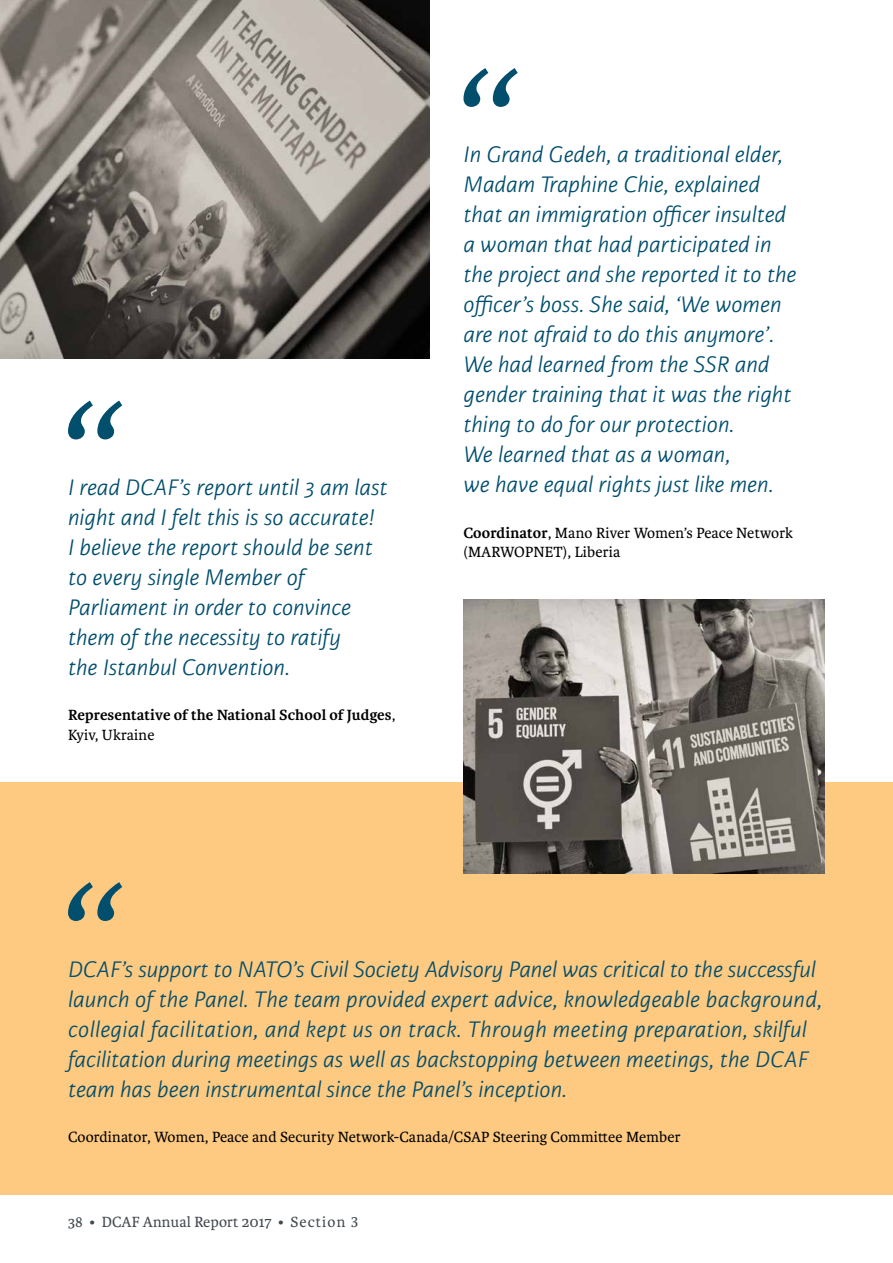
<style>
.page{position:relative;width:893px;height:1263px;background:#fff}
.page>*{position:absolute;margin:0;border:0;box-sizing:border-box;transform-origin:0 0}
.t1{font:italic 300 24px/30px "Karmina Sans";letter-spacing:.01em;color:#014e6d}
.t2{font:15.75px/19.5px "Karmina";letter-spacing:.01em;color:#000}
.t3{font:700 15.75px/19.5px "Karmina";letter-spacing:.01em;color:#000}
.t4{font:15.75px "Karmina";letter-spacing:.01em;color:#414950}
.s1{font-weight:400}
.s2{font-weight:700}
</style>
<div class="page">
<div style="left:0;top:782px;width:893px;height:412px;background:#fec980"></div>
<svg style="left:68px;top:882px;width:54px;height:39px"></svg>
<svg style="left:463px;top:68px;width:55px;height:39px"></svg>
<img style="left:0;top:0;width:429px;height:358px">
<img style="left:463px;top:599px;width:362px;height:274px">
<svg style="left:68px;top:401px;width:54px;height:38px"></svg>
<p class="t1" style="left:68px;top:473px;width:321px">I read DCAF’s report until 3 am last night and I felt this is so accurate!<br>I believe the report should be sent to every single Member of<br>Parliament in order to convince them of the necessity to ratify<br>the Istanbul Convention.</p>
<p class="t3" style="left:68px;top:705px;width:329px">Representative of the National School of Judges<span class="s1">,<br>Kyiv, Ukraine</span></p>
<p class="t1" style="left:463px;top:140px;width:334px">In Grand Gedeh, a traditional elder, Madam Traphine Chie, explained that an immigration officer insulted a woman that had participated in the project and she reported it to the officer’s boss. She said, ‘We women are not afraid to do this anymore’.<br>We had learned from the SSR and gender training that it was the right thing to do for our protection.<br>We learned that as a woman,<br>we have equal rights just like men.</p>
<p class="t2" style="left:463px;top:523px;width:331px"><span class="s2">Coordinator</span>, Mano River Women’s Peace Network (MARWOPNET), Liberia</p>
<p class="t1" style="left:68px;top:954px;width:756px">DCAF’s support to NATO’s Civil Society Advisory Panel was critical to the successful launch of the Panel. The team provided expert advice, knowledgeable background, collegial facilitation, and kept us on track. Through meeting preparation, skilful facilitation during meetings as well as backstopping between meetings, the DCAF team has been instrumental since the Panel’s inception.</p>
<p class="t2" style="left:68px;top:1127px;width:614px">Coordinator, Women, Peace and Security Network-Canada/CSAP Steering Committee Member</p>
<p class="t4" style="left:68px;top:1213px;width:292px">38 • DCAF Annual Report 2017 • Section 3</p>
</div>
